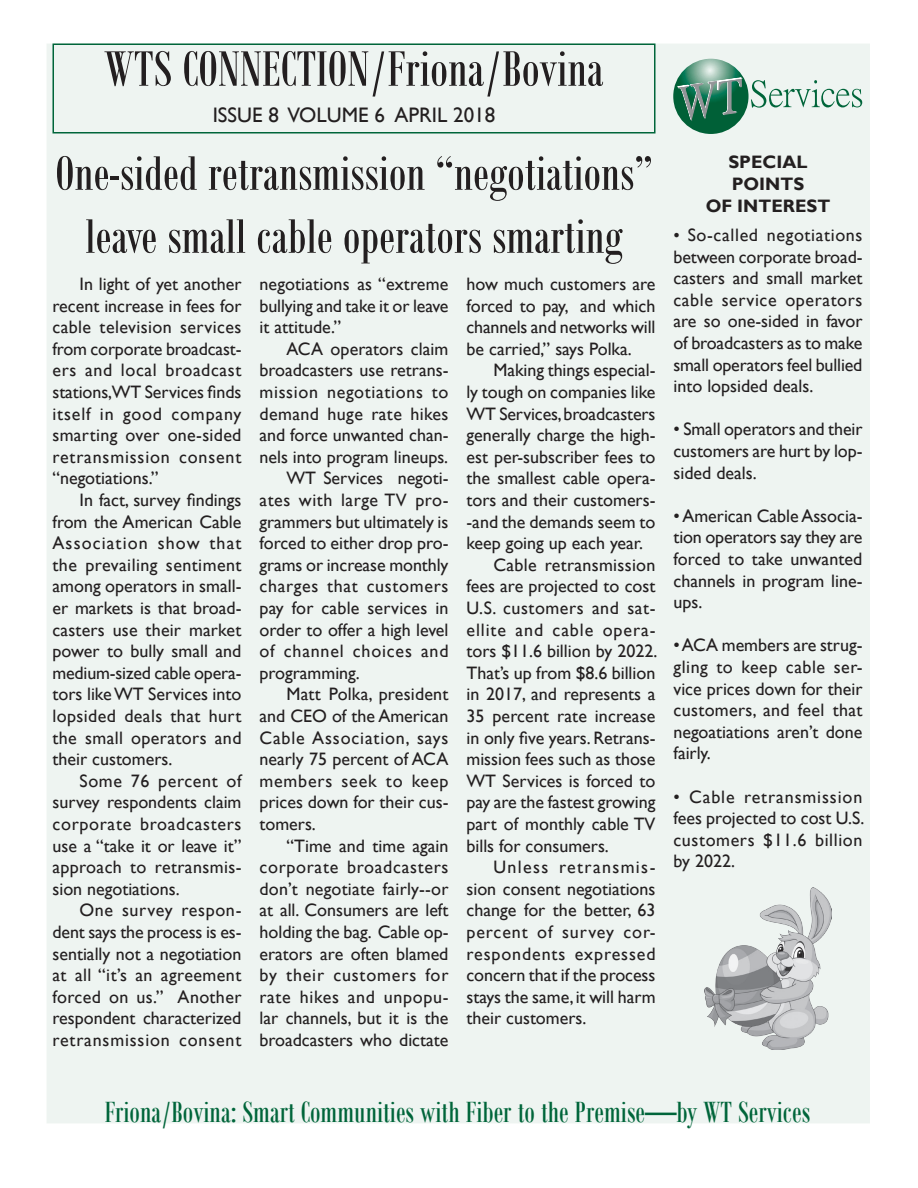
<style>
.page{position:relative;width:918px;height:1188px;background:#fff}
.page>*{position:absolute;margin:0;border:0;box-sizing:border-box;transform-origin:0 0}
.t1{font:54px "Bodoni MT Condensed";color:#231f20}
.t2{font:52.5px "Bodoni MT Condensed";color:#231f20}
.t3{font:31.5px "Bodoni MT Condensed";color:#00653a}
.t4{font:21px "Gill Sans";color:#231f20}
.t5{font:18px/21.6px "Gill Sans";color:#231f20;text-align:justify}
.t6{font:700 18px "Gill Sans";color:#231f20}
.s1{font-family:"Times New Roman"}
</style>
<div class="page">
<div style="left:46px;top:44px;width:824px;height:1080px;background:#eef4f1"></div>
<div style="left:52px;top:44px;width:604px;height:90px;border:2px solid #00653a"></div>
<svg style="left:751px;top:80px;width:111px;height:28px"></svg>
<svg style="left:673px;top:59px;width:76px;height:75px;background:#498e71"></svg>
<svg style="left:677px;top:77px;width:66px;height:44px;background:#3e8066"></svg>
<img style="left:705px;top:887px;width:126px;height:162px">
<p class="t1" style="left:104px;top:36px;width:501px">WTS CONNECTION/Friona/Bovina</p>
<p class="t4" style="left:213px;top:103px;width:284px">ISSUE 8 VOLUME 6 APRIL 2018</p>
<p class="t2" style="left:55px;top:142px;width:599px">One-sided retransmission “negotiations”</p>
<p class="t2" style="left:85px;top:205px;width:539px">leave small cable operators smarting</p>
<p class="t5" style="left:52px;top:273px;width:191px;text-indent:27px">In light of yet another recent increase in fees for cable television services from corporate broadcast&shy;ers and local broadcast stations,WT Services finds itself in good company smarting over one-sided retransmission consent “negotiations.”</p>
<p class="t5" style="left:52px;top:489px;width:191px;text-indent:27px">In fact, survey findings from the American Cable Association show that the prevailing sentiment among operators in small&shy;er markets is that broad&shy;casters use their market power to bully small and medium-sized cable opera&shy;tors like WT Services into lopsided deals that hurt the small operators and their customers.</p>
<p class="t5" style="left:52px;top:770px;width:191px;text-indent:27px">Some 76 percent of survey respondents claim corporate broadcasters use a “take it or leave it” approach to retransmis&shy;sion negotiations.</p>
<p class="t5" style="left:52px;top:900px;width:190px;text-indent:27px">One survey respon&shy;dent says the process is es&shy;sentially not a negotiation at all “it’s an agreement forced on us.” Another respondent characterized retransmission consent</p>
<p class="t5" style="left:260px;top:273px;width:190px">negotiations as “extreme bullying and take it or leave it attitude.”</p>
<p class="t5" style="left:260px;top:338px;width:191px;text-indent:27px">ACA operators claim broadcasters use retrans&shy;mission negotiations to demand huge rate hikes and force unwanted chan&shy;nels into program lineups.</p>
<p class="t5" style="left:260px;top:468px;width:191px;text-indent:27px">WT Services negoti&shy;ates with large TV pro&shy;grammers but ultimately is forced to either drop pro&shy;grams or increase monthly charges that customers pay for cable services in order to offer a high level of channel choices and programming.</p>
<p class="t5" style="left:260px;top:684px;width:191px;text-indent:27px">Matt Polka, president and CEO of the American Cable Association, says nearly 75 percent of ACA members seek to keep prices down for their cus&shy;tomers.</p>
<p class="t5" style="left:260px;top:835px;width:191px;text-indent:27px">“Time and time again corporate broadcasters don’t negotiate fairly--or at all. Consumers are left holding the bag. Cable op&shy;erators are often blamed by their customers for rate hikes and unpopu&shy;lar channels, but it is the broadcasters who dictate</p>
<p class="t5" style="left:466px;top:273px;width:191px">how much customers are forced to pay, and which channels and networks will be carried,” says Polka.</p>
<p class="t5" style="left:466px;top:360px;width:191px;text-indent:27px">Making things especial&shy;ly tough on companies like WT Services, broadcasters generally charge the high&shy;est per-subscriber fees to the smallest cable opera&shy;tors and their customers--and the demands seem to keep going up each year.</p>
<p class="t5" style="left:466px;top:554px;width:192px;text-indent:27px">Cable retransmission fees are projected to cost U.S. customers and sat&shy;ellite and cable opera&shy;tors $11.6 billion by 2022.<br>That’s up from $8.6 billion in 2017, and represents a 35 percent rate increase in only five years. Retrans&shy;mission fees such as those WT Services is forced to pay are the fastest growing part of monthly cable TV bills for consumers.</p>
<p class="t5" style="left:466px;top:857px;width:191px;text-indent:27px">Unless retransmis&shy;sion consent negotiations change for the better, 63 percent of survey cor&shy;respondents expressed concern that if the process stays the same, it will harm their customers.</p>
<p class="t6" style="left:728px;top:152px;width:81px">SPECIAL</p>
<p class="t6" style="left:732px;top:173px;width:74px">POINTS</p>
<p class="t6" style="left:706px;top:195px;width:126px">OF INTEREST</p>
<p class="t5" style="left:674px;top:224px;width:191px"><span class="s1">•</span> So-called negotiations between corporate broad&shy;casters and small market cable service operators are so one-sided in favor of broadcasters as to make small operators feel bullied into lopsided deals.</p>
<p class="t5" style="left:674px;top:419px;width:191px">• Small operators and their customers are hurt by lop&shy;sided deals.</p>
<p class="t5" style="left:674px;top:505px;width:191px">• American Cable Associa&shy;tion operators say they are forced to take unwanted channels in program line&shy;ups.</p>
<p class="t5" style="left:674px;top:635px;width:191px">• ACA members are strug&shy;gling to keep cable ser&shy;vice prices down for their customers, and feel that negoatiations aren’t done fairly.</p>
<p class="t5" style="left:674px;top:786px;width:192px">• Cable retransmission fees projected to cost U.S. customers $11.6 billion by 2022.</p>
<p class="t3" style="left:105px;top:1093px;width:707px">Friona/Bovina: Smart Communities with Fiber to the Premise—by WT Services</p>
</div>
